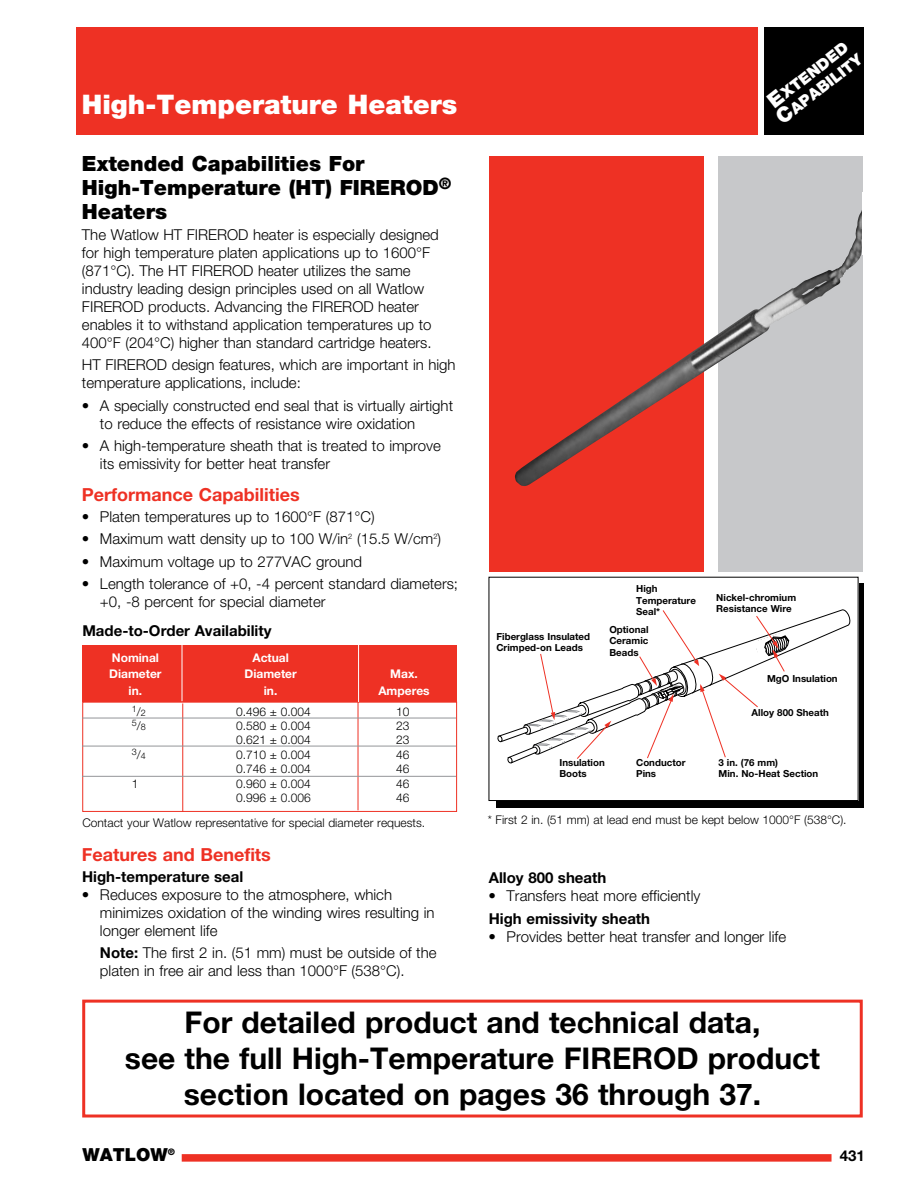
<style>
.page{position:relative;width:918px;height:1188px;background:#fff}
.page>*{position:absolute;margin:0;border:0;box-sizing:border-box;transform-origin:0 0}
.t1{font:700 30px/36px "Helvetica Neue LT Std";color:#000;text-align:center}
.t2{font:900 27px "Helvetica Neue LT Std";color:#fff}
.t3{font:900 21px/24px "Helvetica Neue LT Std";color:#000}
.t4{font:700 18px "Helvetica Neue LT Std";color:#ee3124}
.t5{font:900 18px "Helvetica Neue LT Std";color:#000}
.t6{font:900 15.75px/18px "Helvetica Neue LT Std";color:#fff}
.t7{font:300 15px/18px "Helvetica Neue LT Std";color:#000}
.t8{font:700 15px "Helvetica Neue LT Std";color:#000}
.t9{font:300 12px "Helvetica Neue LT Std";color:#000}
.t10{font:700 12px "Helvetica Neue LT Std";color:#fff}
.t11{font:700 9.75px/11.1px "Helvetica Neue LT Std";color:#000}
.t12{font:300 9px "Helvetica Neue LT Std";color:#000}
.t13{font:900 9px "Helvetica Neue LT Std";color:#000}
.s1{font-size:12px}
.s2{font-weight:700}
.s3{font-size:21px}
</style>
<div class="page">
<div style="left:182px;top:1154px;width:650px;height:8px;background:#ee3124"></div>
<div style="left:76px;top:27px;width:686px;height:108px;background:#ee3124"></div>
<div style="left:761px;top:27px;width:103px;height:108px;background:#000"></div>
<div style="left:758px;top:27px;width:6px;height:110px;background:#fff"></div>
<div style="left:82px;top:1000px;width:781px;height:118px;border:3px solid #ee3124"></div>
<div style="left:82px;top:702px;width:375px;height:110px;border:1px solid #ee3124"></div>
<div style="left:82px;top:645px;width:375px;height:57px;background:#ee3124"></div>
<hr style="left:182px;top:703px;width:1px;height:109px;background:#ee3124">
<hr style="left:182px;top:643px;width:1px;height:58px;background:#fff">
<hr style="left:358px;top:702px;width:1px;height:108px;background:#ee3124">
<hr style="left:358px;top:641px;width:1px;height:61px;background:#fff">
<hr style="left:82px;top:718px;width:374px;height:1px;background:#939598">
<hr style="left:82px;top:746px;width:374px;height:1px;background:#939598">
<hr style="left:82px;top:776px;width:374px;height:1px;background:#939598">
<div style="left:496px;top:583px;width:367px;height:224px;background:#000"></div>
<div style="left:489px;top:577px;width:369px;height:224px;background:#fff"></div>
<div style="left:489px;top:577px;width:369px;height:224px;border:1px solid #000"></div>
<svg style="left:498px;top:609px;width:352px;height:154px"></svg>
<div style="left:718px;top:156px;width:144px;height:415px;background:#c7c8ca"></div>
<div style="left:489px;top:156px;width:214px;height:415px;background:#ee3124"></div>
<img style="left:515px;top:211px;width:347px;height:275px">
<h2 class="t2" style="left:82px;top:89px;width:377px">High-Temperature Heaters</h2>
<h3 class="t3" style="left:82px;top:152px;width:371px">Extended Capabilities For<br>High-Temperature (HT) FIREROD<sup>®<br></sup>Heaters</h3>
<p class="t7" style="left:82px;top:225px;width:358px">The Watlow HT FIREROD heater is especially designed for high temperature platen applications up to 1600°F (871°C). The HT FIREROD heater utilizes the same industry leading design principles used on all Watlow FIREROD products. Advancing the FIREROD heater enables it to withstand application temperatures up to 400°F (204°C) higher than standard cartridge heaters.</p>
<p class="t7" style="left:82px;top:356px;width:375px">HT FIREROD design features, which are important in high temperature applications, include:</p>
<p class="t7" style="left:100px;top:396px;width:355px;text-indent:-18px">• A specially constructed end seal that is virtually airtight to reduce the effects of resistance wire oxidation</p>
<p class="t7" style="left:100px;top:437px;width:343px;text-indent:-18px">• A high-temperature sheath that is treated to improve its emissivity for better heat transfer</p>
<p class="t4" style="left:82px;top:483px;width:219px">Performance Capabilities</p>
<p class="t7" style="left:82px;top:507px;width:294px">• Platen temperatures up to 1600°F (871°C)</p>
<p class="t7" style="left:82px;top:530px;width:361px">• Maximum watt density up to 100 W/in<sup>2</sup> (15.5 W/cm<sup>2</sup>)</p>
<p class="t7" style="left:82px;top:552px;width:282px">• Maximum voltage up to 277VAC ground</p>
<p class="t7" style="left:100px;top:575px;width:360px;text-indent:-18px">• Length tolerance of +0, -4 percent standard diameters; +0, -8 percent for special diameter</p>
<p class="t8" style="left:82px;top:621px;width:191px">Made-to-Order Availability</p>
<p class="t10" style="left:112px;top:650px;width:49px">Nominal</p>
<p class="t10" style="left:252px;top:650px;width:38px">Actual</p>
<p class="t10" style="left:109px;top:666px;width:54px">Diameter</p>
<p class="t10" style="left:244px;top:666px;width:54px">Diameter</p>
<p class="t10" style="left:390px;top:666px;width:29px">Max.</p>
<p class="t10" style="left:129px;top:683px;width:15px">in.</p>
<p class="t10" style="left:264px;top:683px;width:15px">in.</p>
<p class="t10" style="left:378px;top:683px;width:53px">Amperes</p>
<p class="t12" style="left:132px;top:705px;width:16px">1<span class="s1">/</span>2</p>
<p class="t9" style="left:236px;top:704px;width:76px">0.496 ± 0.004</p>
<p class="t9" style="left:396px;top:704px;width:15px">10</p>
<p class="t12" style="left:132px;top:719px;width:16px">5<span class="s1">/</span>8</p>
<p class="t9" style="left:236px;top:718px;width:76px">0.580 ± 0.004</p>
<p class="t9" style="left:396px;top:718px;width:15px">23</p>
<p class="t9" style="left:236px;top:733px;width:76px">0.621 ± 0.004</p>
<p class="t9" style="left:396px;top:733px;width:15px">23</p>
<p class="t12" style="left:132px;top:748px;width:16px">3<span class="s1">/</span>4</p>
<p class="t9" style="left:236px;top:747px;width:76px">0.710 ± 0.004</p>
<p class="t9" style="left:396px;top:747px;width:15px">46</p>
<p class="t9" style="left:236px;top:762px;width:76px">0.746 ± 0.004</p>
<p class="t9" style="left:396px;top:762px;width:15px">46</p>
<p class="t9" style="left:132px;top:776px;width:8px">1</p>
<p class="t9" style="left:236px;top:776px;width:76px">0.960 ± 0.004</p>
<p class="t9" style="left:396px;top:776px;width:15px">46</p>
<p class="t9" style="left:236px;top:790px;width:76px">0.996 ± 0.006</p>
<p class="t9" style="left:396px;top:790px;width:15px">46</p>
<p class="t9" style="left:82px;top:816px;width:344px">Contact your Watlow representative for special diameter requests.</p>
<p class="t4" style="left:82px;top:843px;width:191px">Features and Benefits</p>
<p class="t8" style="left:82px;top:867px;width:163px">High-temperature seal</p>
<p class="t7" style="left:100px;top:885px;width:336px;text-indent:-18px">• Reduces exposure to the atmosphere, which minimizes oxidation of the winding wires resulting in longer element life</p>
<p class="t7" style="left:100px;top:944px;width:338px"><span class="s2">Note:</span> The first 2 in. (51 mm) must be outside of the platen in free air and less than 1000°F (538°C).</p>
<p class="t6" style="left:763px;top:99px;width:104px;rotate:-38deg"><span class="s3">E</span>xte nde d<br><span class="s3">C</span>apability</p>
<p class="t11" style="left:496px;top:630px;width:95px">Fiberglass Insulated<br>Crimped-on Leads</p>
<p class="t11" style="left:636px;top:583px;width:61px">High<br>Temperature<br>Seal*</p>
<p class="t11" style="left:609px;top:624px;width:41px;text-align:justify">Optional Ceramic Beads</p>
<p class="t11" style="left:716px;top:591px;width:81px">Nickel-chromium<br>Resistance Wire</p>
<p class="t11" style="left:767px;top:672px;width:72px">MgO Insulation</p>
<p class="t11" style="left:752px;top:707px;width:79px">Alloy 800 Sheath</p>
<p class="t11" style="left:559px;top:757px;width:47px">Insulation<br>Boots</p>
<p class="t11" style="left:719px;top:757px;width:101px">3 in. (76 mm)<br>Min. No-Heat Section</p>
<p class="t11" style="left:636px;top:757px;width:51px">Conductor<br>Pins</p>
<p class="t9" style="left:488px;top:813px;width:360px">* First 2 in. (51 mm) at lead end must be kept below 1000°F (538°C).</p>
<p class="t8" style="left:489px;top:868px;width:119px">Alloy 800 sheath</p>
<p class="t7" style="left:489px;top:886px;width:213px">• Transfers heat more efficiently</p>
<p class="t8" style="left:489px;top:909px;width:163px">High emissivity sheath</p>
<p class="t7" style="left:489px;top:927px;width:299px">• Provides better heat transfer and longer life</p>
<h1 class="t1" style="left:125px;top:1004px;width:697px">For detailed product and technical data,<br>see the full High-Temperature FIREROD product section located on pages 36 through 37.</h1>
<p class="t5" style="left:82px;top:1144px;width:87px">WATLOW</p>
<p class="t8" style="left:840px;top:1147px;width:27px">431</p>
<p class="t13" style="left:168px;top:1147px;width:9px">®</p>
</div>
